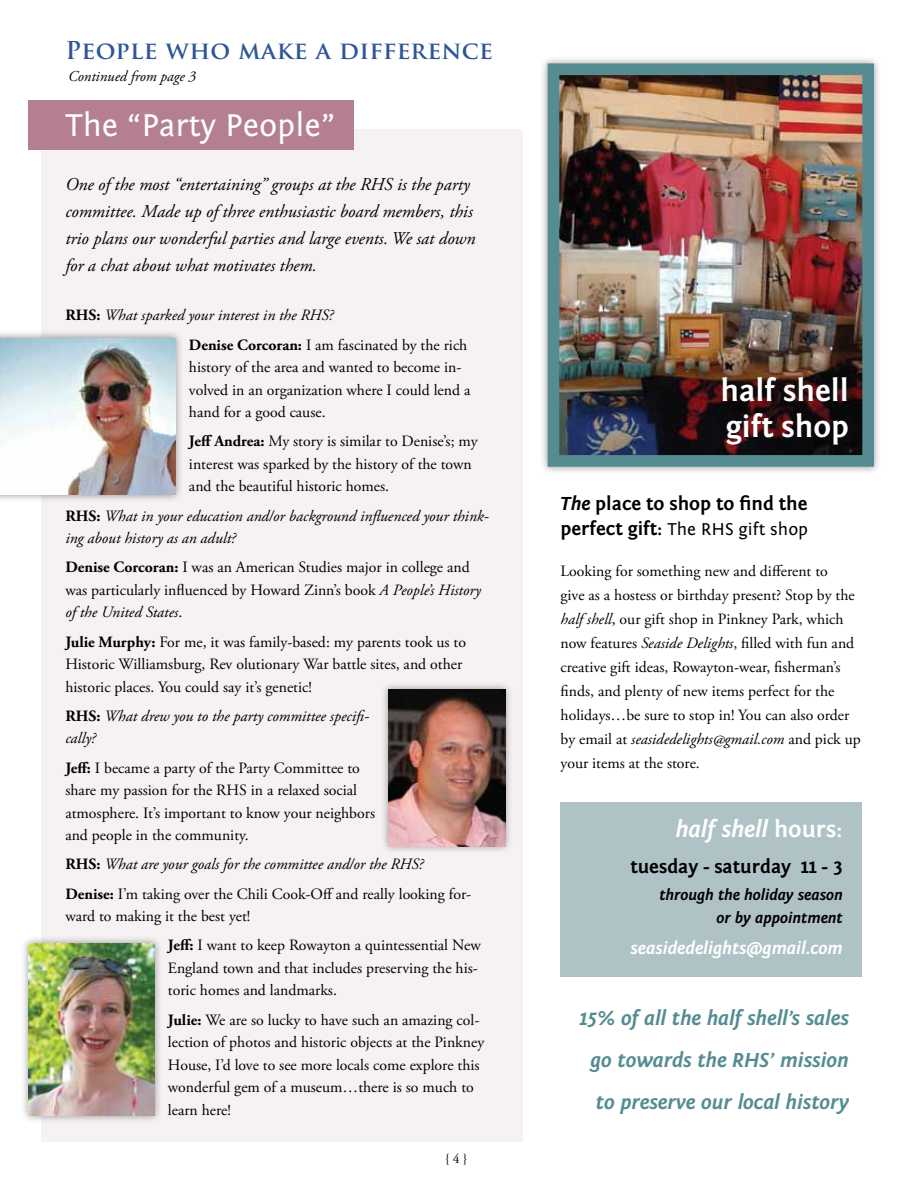
<style>
.page{position:relative;width:918px;height:1188px;background:#fff}
.page>*{position:absolute;margin:0;border:0;box-sizing:border-box;transform-origin:0 0}
.t1{font:33px "Fontin Sans";color:#fff}
.t2{font:700 31.5px/36px "Fontin Sans";color:#fff}
.t3{font:700 24px "Trajan Pro";letter-spacing:.02em;color:#2e5598}
.t4{font:italic 700 24px "Fontin Sans";color:#fff}
.t5{font:italic 700 21px/42px "Fontin Sans";color:#548c91;text-align:justify}
.t6{font:700 19.5px "Fontin Sans";color:#000}
.t7{font:italic 18px/27px "Adobe Garamond Pro";color:#000}
.t8{font:18px "Fontin Sans";color:#000}
.t9{font:italic 700 18px "Fontin Sans";color:#fff}
.t10{font:15.75px/22.5px "Adobe Garamond Pro";color:#000}
.t11{font:italic 15.75px/22.5px "Adobe Garamond Pro";color:#000}
.t12{font:italic 700 15.75px/22.5px "Fontin Sans";color:#000;text-align:right}
.t13{font:italic 15px "Adobe Garamond Pro";color:#000}
.t14{font:13.5px "Adobe Garamond Pro";color:#000}
.s1{font-weight:700;font-style:normal}
.s2{font-style:normal}
.s3{font-weight:700}
.s4{font-style:italic}
.s5{font-weight:700;font-size:19.5px}
</style>
<div class="page">
<div style="left:41px;top:129px;width:482px;height:1013px;background:#f6f1f2"></div>
<div style="left:539px;top:55px;width:343px;height:420px;background:#000;opacity:.4"></div>
<img style="left:561px;top:76px;width:300px;height:378px">
<div style="left:548px;top:63px;width:326px;height:404px;border:12px solid #548c91"></div>
<div style="left:561px;top:802px;width:301px;height:175px;background:#afc2c5"></div>
<div style="left:28px;top:100px;width:326px;height:50px;background:#b57f93"></div>
<div style="left:0;top:330px;width:183px;height:173px;background:#000;opacity:.4"></div>
<img style="left:0;top:338px;width:176px;height:157px">
<div style="left:381px;top:681px;width:133px;height:174px;background:#000;opacity:.4"></div>
<img style="left:389px;top:689px;width:116px;height:157px">
<div style="left:20px;top:935px;width:142px;height:189px;background:#000;opacity:.4"></div>
<img style="left:28px;top:943px;width:126px;height:173px">
<h3 class="t3" style="left:65px;top:35px;width:429px">People who make a difference</h3>
<p class="t13" style="left:68px;top:67px;width:129px">Continued from page 3</p>
<h1 class="t1" style="left:65px;top:107px;width:272px">The “Party People”</h1>
<p class="t7" style="left:65px;top:171px;width:412px">One of the most “entertaining” groups at the RHS is the party committee. Made up of three enthusiastic board members, this trio plans our wonderful parties and large events. We sat down for a chat about what motivates them.</p>
<p class="t11" style="left:189px;top:301px;width:280px;line-height:29.2px;text-indent:-124px"><span class="s1">RHS:</span> What sparked your interest in the RHS?<br><span class="s1">Denise Corcoran:</span> <span class="s2">I am fascinated by the rich</span></p>
<p class="t10" style="left:189px;top:356px;width:283px">history of the area and wanted to become in&shy;volved in an organization where I could lend a hand for a good cause.</p>
<p class="t10" style="left:189px;top:431px;width:290px"><span class="s3">Jeff Andrea:</span> My story is similar to Denise’s; my interest was sparked by the history of the town and the beautiful historic homes.</p>
<p class="t11" style="left:65px;top:505px;width:425px"><span class="s1">RHS:</span> What in your education and/or background influenced your think&shy;ing about history as an adult?</p>
<p class="t10" style="left:65px;top:557px;width:417px"><span class="s3">Denise Corcoran:</span> I was an American Studies major in college and was particularly influenced by Howard Zinn’s book <span class="s4">A People’s History of the United States</span>.</p>
<p class="t10" style="left:65px;top:631px;width:402px"><span class="s3">Julie Murphy:</span> For me, it was family-based: my parents took us to<br>Historic Williamsburg, Rev olutionary War battle sites, and other historic places. You could say it’s genetic!</p>
<p class="t11" style="left:65px;top:705px;width:305px"><span class="s1">RHS:</span> What drew you to the party committee specifi&shy;cally?</p>
<p class="t10" style="left:65px;top:757px;width:311px"><span class="s3">Jeff:</span> I became a party of the Party Committee to share my passion for the RHS in a relaxed social atmosphere. It’s important to know your neighbors and people in the community.</p>
<p class="t10" style="left:65px;top:850px;width:408px;line-height:29.2px"><span class="s3">RHS:</span> <span class="s4">What are your goals for the committee and/or the RHS?<br></span><span class="s3">Denise:</span> I’m taking over the Chili Cook-Off and really looking for-</p>
<p class="t10" style="left:168px;top:902px;width:314px;line-height:29.2px;text-indent:-103px">ward to making it the best yet!<br><span class="s3">Jeff:</span> I want to keep Rowayton a quintessential New</p>
<p class="t10" style="left:168px;top:957px;width:311px">England town and that includes preserving the his&shy;toric homes and landmarks.</p>
<p class="t10" style="left:168px;top:1009px;width:318px"><span class="s3">Julie:</span> We are so lucky to have such an amazing col&shy;lection of photos and historic objects at the Pinkney House, I’d love to see more locals come explore this wonderful gem of a museum…there is so much to learn here!</p>
<p class="t14" style="left:445px;top:1151px;width:24px">{ 4 }</p>
<h2 class="t2" style="left:721px;top:374px;width:130px">half shell gift shop</h2>
<p class="t6" style="left:561px;top:493px;width:248px"><span class="s4">The</span> place to shop to find the</p>
<p class="t8" style="left:561px;top:519px;width:249px"><span class="s5">perfect gift:</span> The RHS gift shop</p>
<p class="t10" style="left:561px;top:559px;width:302px;line-height:24px">Looking for something new and different to<br>give as a hostess or birthday present? Stop by the <span class="s4">half shell</span>, our gift shop in Pinkney Park, which now features <span class="s4">Seaside Delights</span>, filled with fun and creative gift ideas, Rowayton-wear, fisherman’s finds, and plenty of new items perfect for the holidays…be sure to stop in! You can also order by email at <span class="s4">seasidedelights@gmail.com</span> and pick up your items at the store.</p>
<h3 class="t4" style="left:675px;top:816px;width:169px">half shell <span class="s2">hours:</span></h3>
<p class="t6" style="left:630px;top:856px;width:214px">tuesday - saturday 11 - 3</p>
<p class="t12" style="left:660px;top:884px;width:185px">through the holiday season or by appointment</p>
<p class="t9" style="left:631px;top:938px;width:214px">seasidedelights@gmail.com</p>
<h3 class="t5" style="left:591px;top:997px;width:260px;text-indent:-11px">15% of all the half shell’s sales go towards the RHS’ mission to preserve our local history</h3>
</div>
